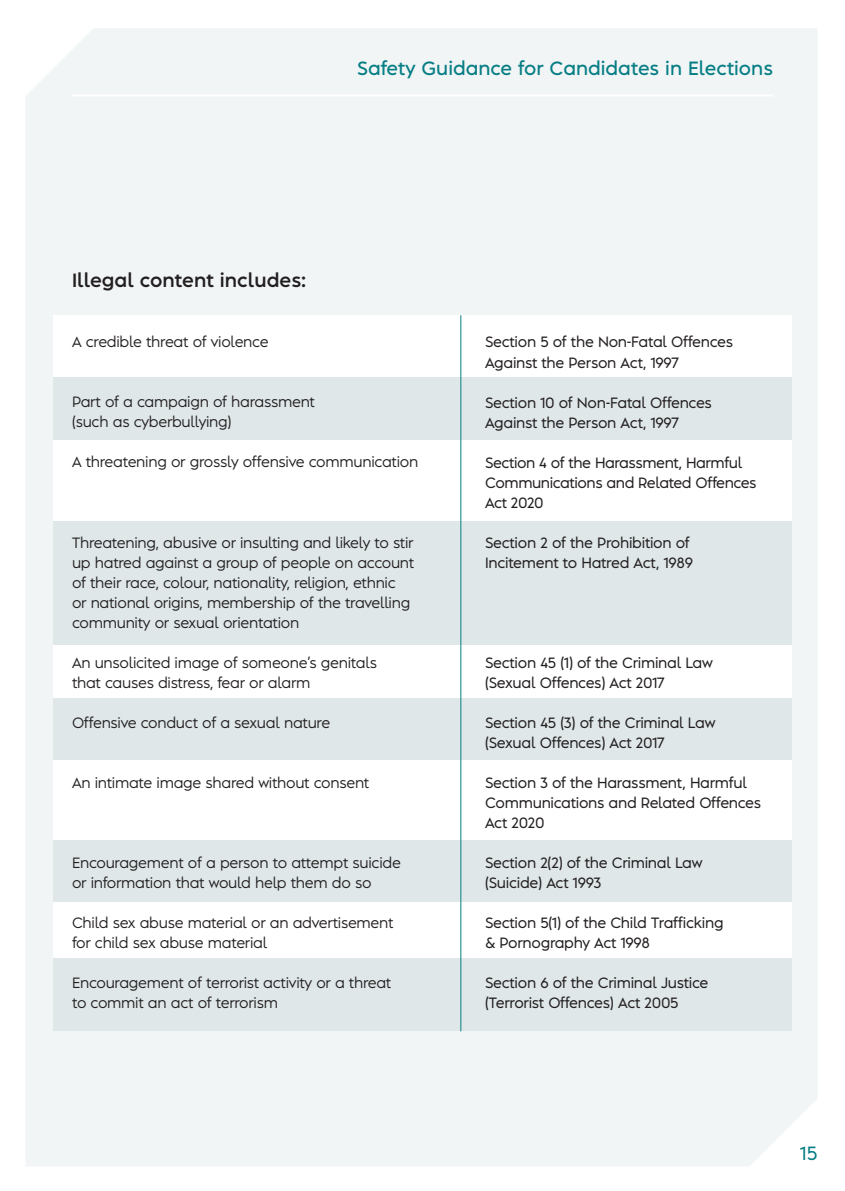
<style>
.page{position:relative;width:845px;height:1191px;background:#fff}
.page>*{position:absolute;margin:0;border:0;box-sizing:border-box;transform-origin:0 0}
.t1{font:600 18px "Albula";color:#077e84}
.t2{font:700 18px "Albula";color:#231f20}
.t3{font:500 18px "Albula";color:#077e84}
.t4{font:14px/20px "Albula";letter-spacing:-.02em;color:#231f20}
.t5{font:500 14px/20px "Albula";letter-spacing:-.02em;color:#231f20}
</style>
<div class="page">
<div style="left:26px;top:29px;width:791px;height:1137px;background:#f1f5f6"></div>
<hr style="left:72px;top:94px;width:701px;height:2px;background:#fff">
<div style="left:53px;top:315px;width:739px;height:708px;background:#fff"></div>
<div style="left:53px;top:377px;width:739px;height:63px;background:#dfe7e9"></div>
<div style="left:53px;top:521px;width:739px;height:123px;background:#dfe7e9"></div>
<div style="left:53px;top:698px;width:739px;height:62px;background:#dfe7e9"></div>
<div style="left:53px;top:840px;width:739px;height:62px;background:#dfe7e9"></div>
<div style="left:53px;top:958px;width:739px;height:73px;background:#dfe7e9"></div>
<hr style="left:460px;top:315px;width:1px;height:716px;background:#077e84">
<p class="t1" style="left:357px;top:54px;width:417px">Safety Guidance for Candidates in Elections</p>
<p class="t2" style="left:72px;top:265px;width:236px">Illegal content includes:</p>
<p class="t4" style="left:72px;top:331px;width:198px">A credible threat of violence</p>
<p class="t4" style="left:72px;top:391px;width:244px">Part of a campaign of harassment</p>
<p class="t4" style="left:72px;top:411px;width:161px">(such as cyberbullying)</p>
<p class="t4" style="left:72px;top:451px;width:348px">A threatening or grossly offensive communication</p>
<p class="t4" style="left:72px;top:531px;width:344px">Threatening, abusive or insulting and likely to stir up hatred against a group of people on account of their race, colour, nationality, religion, ethnic<br>or national origins, membership of the travelling community or sexual orientation</p>
<p class="t4" style="left:72px;top:651px;width:306px">An unsolicited image of someone’s genitals</p>
<p class="t4" style="left:72px;top:671px;width:240px">that causes distress, fear or alarm</p>
<p class="t4" style="left:72px;top:711px;width:260px">Offensive conduct of a sexual nature</p>
<p class="t4" style="left:72px;top:771px;width:299px">An intimate image shared without consent</p>
<p class="t4" style="left:72px;top:851px;width:330px">Encouragement of a person to attempt suicide</p>
<p class="t4" style="left:72px;top:871px;width:301px">or information that would help them do so</p>
<p class="t4" style="left:72px;top:911px;width:323px">Child sex abuse material or an advertisement</p>
<p class="t4" style="left:72px;top:931px;width:197px">for child sex abuse material</p>
<p class="t4" style="left:72px;top:971px;width:321px">Encouragement of terrorist activity or a threat</p>
<p class="t4" style="left:72px;top:991px;width:207px">to commit an act of terrorism</p>
<p class="t5" style="left:485px;top:331px;width:249px">Section 5 of the Non-Fatal Offences<br>Against the Person Act, 1997</p>
<p class="t5" style="left:485px;top:391px;width:228px">Section 10 of Non-Fatal Offences</p>
<p class="t5" style="left:485px;top:411px;width:196px">Against the Person Act, 1997</p>
<p class="t5" style="left:485px;top:451px;width:273px">Section 4 of the Harassment, Harmful<br>Communications and Related Offences<br>Act 2020</p>
<p class="t5" style="left:485px;top:531px;width:206px">Section 2 of the Prohibition of</p>
<p class="t5" style="left:485px;top:551px;width:210px">Incitement to Hatred Act, 1989</p>
<p class="t5" style="left:485px;top:651px;width:229px">Section 45 (1) of the Criminal Law</p>
<p class="t5" style="left:485px;top:671px;width:181px">(Sexual Offences) Act 2017</p>
<p class="t5" style="left:485px;top:711px;width:232px">Section 45 (3) of the Criminal Law</p>
<p class="t5" style="left:485px;top:731px;width:181px">(Sexual Offences) Act 2017</p>
<p class="t5" style="left:485px;top:771px;width:278px">Section 3 of the Harassment, Harmful<br>Communications and Related Offences<br>Act 2020</p>
<p class="t5" style="left:485px;top:851px;width:219px">Section 2(2) of the Criminal Law</p>
<p class="t5" style="left:485px;top:871px;width:118px">(Suicide) Act 1993</p>
<p class="t5" style="left:485px;top:911px;width:240px">Section 5(1) of the Child Trafficking</p>
<p class="t5" style="left:485px;top:931px;width:167px">&amp; Pornography Act 1998</p>
<p class="t5" style="left:485px;top:971px;width:225px">Section 6 of the Criminal Justice</p>
<p class="t5" style="left:485px;top:991px;width:195px">(Terrorist Offences) Act 2005</p>
<p class="t3" style="left:800px;top:1138px;width:19px">15</p>
</div>
